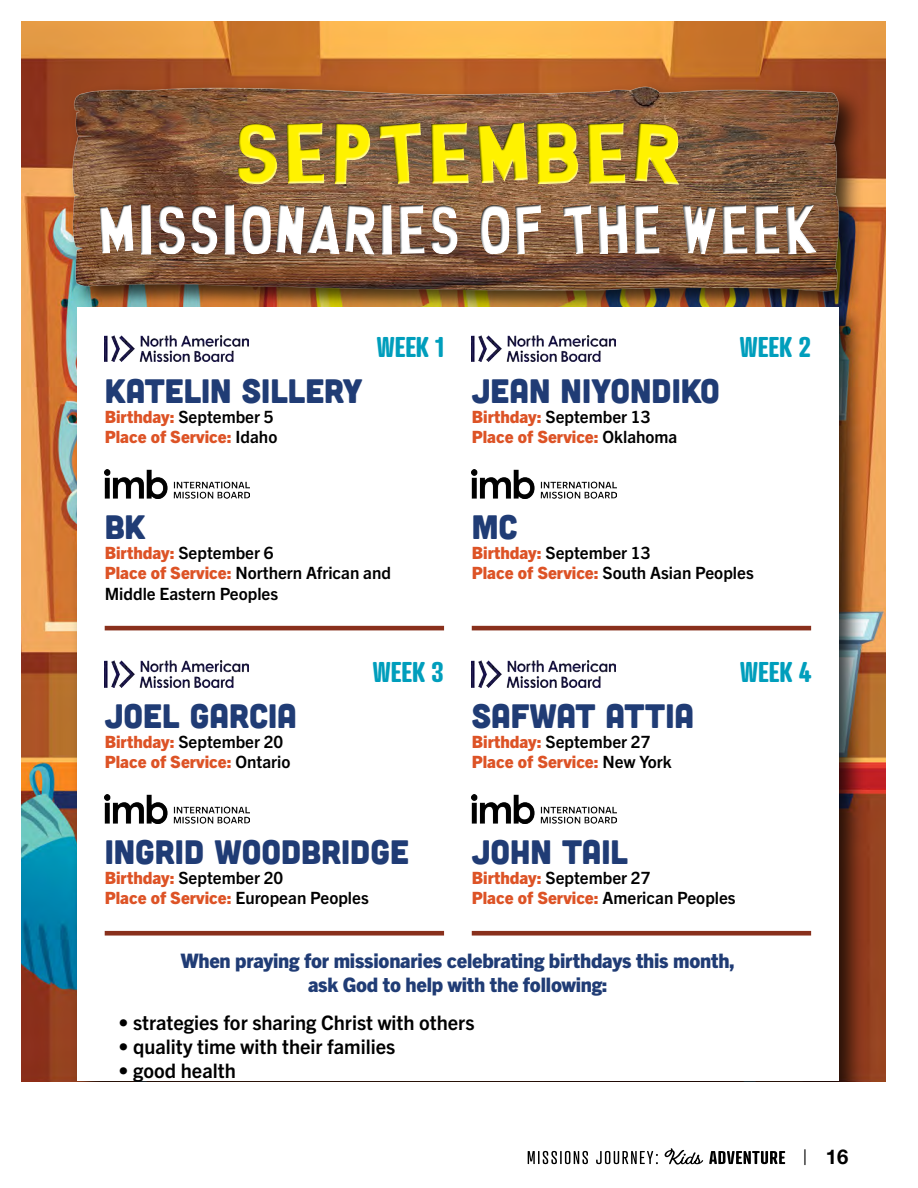
<style>
.page{position:relative;width:918px;height:1188px;background:#fff}
.page>*{position:absolute;margin:0;border:0;box-sizing:border-box;transform-origin:0 0}
.t1{font:33.9px "Cubano";color:#203c75}
.t2{font:700 27.75px "Atrament";color:#009ebc}
.t3{font:700 20.25px "Helvetica Neue";color:#000}
.t4{font:800 19.95px/24px "Trade Gothic Next LT Pro";letter-spacing:-.01em;color:#203c75;text-align:center}
.t5{font:700 19.95px "Trade Gothic Next LT Pro";color:#000}
.t6{font:700 16.95px/20.2px "Trade Gothic Next LT Pro";color:#000}
.t7{font:800 16.95px/20.2px "Trade Gothic Next LT Pro";color:#dd5326}
.s1{font-weight:700;color:#000}
.s2{font-weight:800;color:#dd5326}
.s3{font-family:"Trade Gothic Next SR Pro";font-weight:400}
</style>
<div class="page">
<svg style="left:528px;top:1148px;width:257px;height:17px"></svg>
<img style="left:22px;top:22px;width:864px;height:1059px">
<div style="left:66px;top:81px;width:800px;height:237px;background:#000;opacity:.75"></div>
<img style="left:63px;top:28px;width:786px;height:275px">
<div style="left:99px;top:122px;width:720px;height:134px;background:#000;opacity:.75"></div>
<div style="left:71px;top:301px;width:796px;height:780px;background:#000;opacity:.75"></div>
<div style="left:77px;top:307px;width:762px;height:774px;background:#fff"></div>
<img style="left:105px;top:335px;width:144px;height:27px">
<img style="left:105px;top:469px;width:145px;height:29px">
<hr style="left:105px;top:626px;width:339px;height:4px;background:#89301c">
<img style="left:105px;top:660px;width:144px;height:27px">
<img style="left:105px;top:794px;width:145px;height:29px">
<div style="left:105px;top:931px;width:339px;height:5px;background:#89301c"></div>
<img style="left:472px;top:335px;width:144px;height:27px">
<img style="left:472px;top:469px;width:145px;height:29px">
<hr style="left:472px;top:626px;width:339px;height:4px;background:#89301c">
<img style="left:472px;top:660px;width:144px;height:27px">
<img style="left:472px;top:794px;width:145px;height:29px">
<div style="left:472px;top:931px;width:339px;height:5px;background:#89301c"></div>
<h1 class="t1" style="left:105px;top:369px;width:260px">KATELIN SILLERY</h1>
<p class="t7" style="left:105px;top:405px;width:174px">Birthday: <span class="s1">September 5<br></span>Place of Service: <span class="s1">Idaho</span></p>
<h2 class="t2" style="left:377px;top:329px;width:69px">WEEK 1</h2>
<h1 class="t1" style="left:105px;top:505px;width:42px">BK</h1>
<p class="t6" style="left:105px;top:542px;width:288px"><span class="s2">Birthday:</span> September 6<br><span class="s2">Place of Service:</span> Northern African and<br>Middle Eastern Peoples</p>
<h1 class="t1" style="left:105px;top:694px;width:194px">JOEL GARCIA</h1>
<p class="t7" style="left:105px;top:731px;width:187px">Birthday: <span class="s1">September 20<br></span>Place of Service: <span class="s1">Ontario</span></p>
<h2 class="t2" style="left:373px;top:655px;width:73px">WEEK 3</h2>
<h1 class="t1" style="left:105px;top:830px;width:306px">INGRID WOODBRIDGE</h1>
<p class="t6" style="left:105px;top:867px;width:266px"><span class="s2">Birthday:</span> September 20<br><span class="s2">Place of Service:</span> European Peoples</p>
<h1 class="t1" style="left:472px;top:369px;width:250px">JEAN NIYONDIKO</h1>
<p class="t7" style="left:472px;top:405px;width:207px">Birthday: <span class="s1">September 13<br></span>Place of Service: <span class="s1">Oklahoma</span></p>
<h2 class="t2" style="left:740px;top:329px;width:73px">WEEK 2</h2>
<h1 class="t1" style="left:472px;top:505px;width:47px">MC</h1>
<p class="t6" style="left:472px;top:542px;width:283px"><span class="s2">Birthday:</span> September 13<br><span class="s2">Place of Service:</span> South Asian Peoples</p>
<h1 class="t1" style="left:472px;top:694px;width:224px">SAFWAT ATTIA</h1>
<p class="t7" style="left:472px;top:731px;width:202px">Birthday: <span class="s1">September 27<br></span>Place of Service: <span class="s1">New York</span></p>
<h2 class="t2" style="left:740px;top:655px;width:72px">WEEK 4</h2>
<h1 class="t1" style="left:472px;top:830px;width:158px">JOHN TAIL</h1>
<p class="t6" style="left:472px;top:867px;width:265px"><span class="s2">Birthday:</span> September 27<br><span class="s2">Place of Service:</span> American Peoples</p>
<p class="t4" style="left:181px;top:947px;width:556px">When praying for missionaries celebrating birthdays this month, ask God to help with the following:</p>
<p class="t5" style="left:119px;top:1008px;width:357px">• strategies for sharing Christ with others</p>
<p class="t5" style="left:119px;top:1032px;width:278px">• quality time with their families</p>
<p class="t5" style="left:119px;top:1056px;width:119px">• good health</p>
<p class="t3" style="left:803px;top:1141px;width:47px"><span class="s3">|</span> 16</p>
</div>
